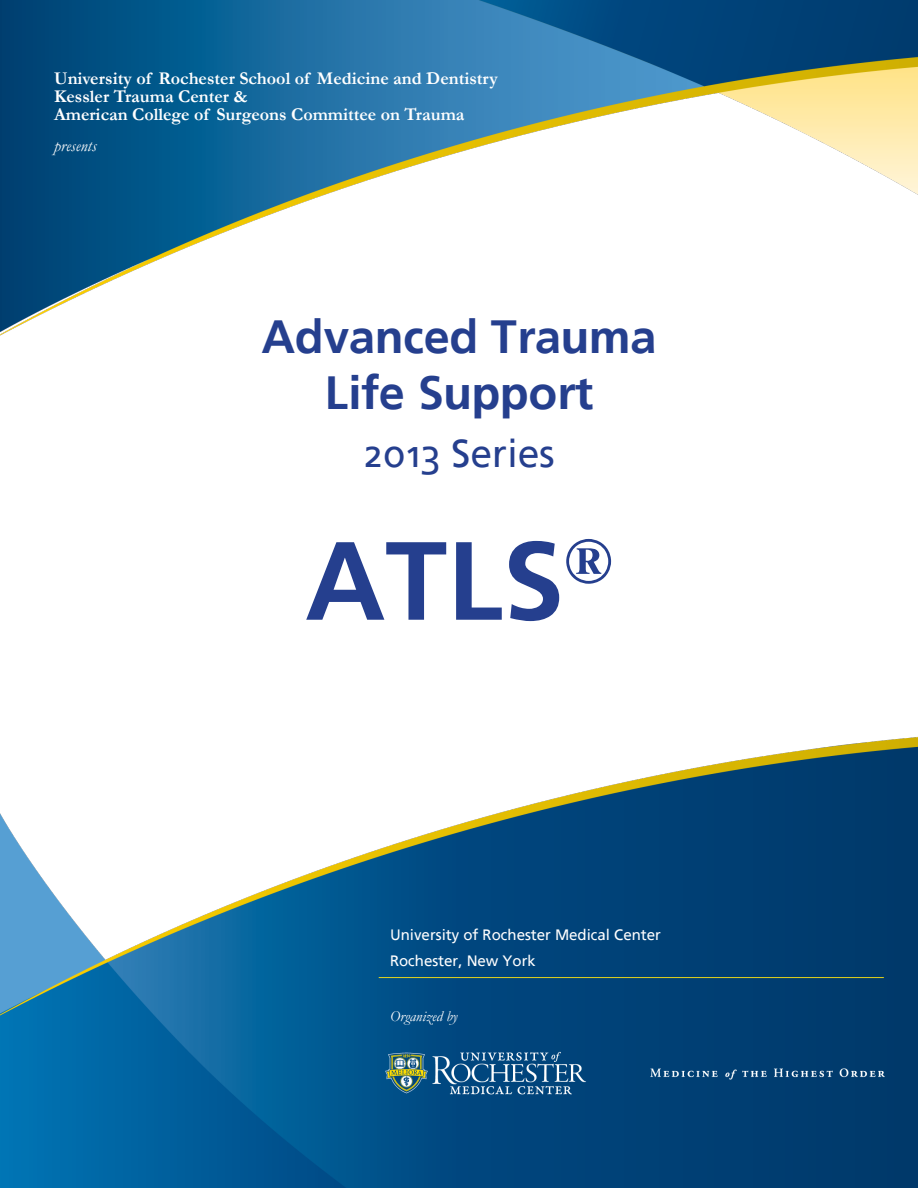
<style>
.page{position:relative;width:918px;height:1188px;background:#fff}
.page>*{position:absolute;margin:0;border:0;box-sizing:border-box;transform-origin:0 0}
.t1{font:700 111px "Frutiger Linotype";color:#253f8e}
.t2{font:700 46.5px/55.8px "Frutiger Linotype";color:#253f8e;text-align:center}
.t3{font:38.7px "Frutiger Linotype";color:#253f8e}
.t4{font:700 18px/18px "Garamond";color:#fff}
.t5{font:italic 16.5px "Garamond";color:#fff}
.t6{font:15px "Frutiger Linotype";color:#fff}
.t7{font:italic 15px "Garamond";color:#fff}
</style>
<div class="page">
<img style="left:0;top:0;width:918px;height:1188px">
<p class="t4" style="left:54px;top:69px;width:445px">University of Rochester School of Medicine and Dentistry<br>Kessler Trauma Center &amp;<br>American College of Surgeons Committee on Trauma</p>
<p class="t5" style="left:54px;top:135px;width:44px">presents</p>
<p class="t2" style="left:262px;top:309px;width:396px">Advanced Trauma<br>Life Support</p>
<p class="t3" style="left:364px;top:430px;width:192px">2013 Series</p>
<p class="t1" style="left:305px;top:514px;width:309px">ATLS<sup>®</sup></p>
<p class="t6" style="left:390px;top:926px;width:272px">University of Rochester Medical Center</p>
<p class="t6" style="left:390px;top:952px;width:147px">Rochester, New York</p>
<p class="t7" style="left:390px;top:1006px;width:69px">Organized by</p>
</div>
